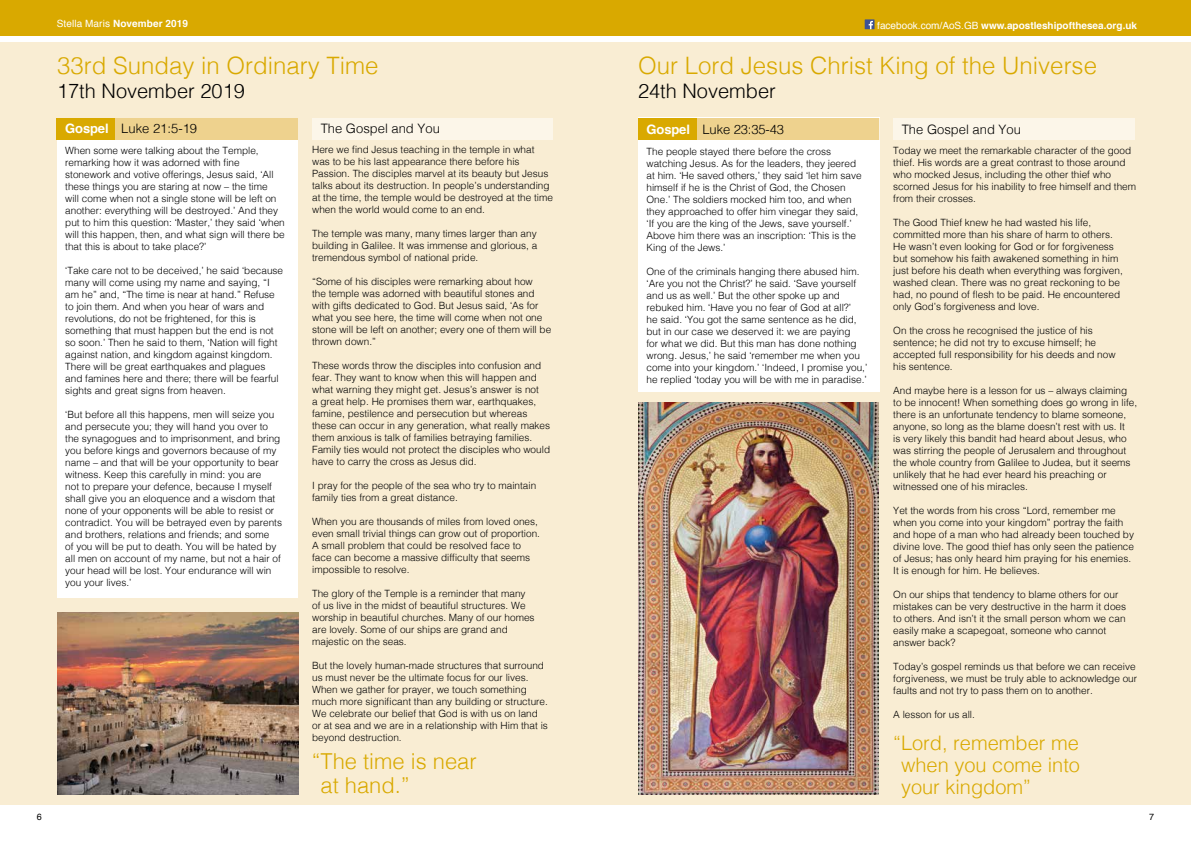
<style>
.page{position:relative;width:1191px;height:842px;background:#fff}
.page>*{position:absolute;margin:0;border:0;box-sizing:border-box;transform-origin:0 0}
.t1{font:300 24px "Helvetica";color:#d9a900}
.t2{font:300 22px/24.2px "Helvetica";color:#d9a900}
.t3{font:300 20px/22px "Helvetica";color:#d9a900;text-align:justify}
.t4{font:300 20px "Helvetica";color:#000}
.t5{font:300 13px "Helvetica";color:#000}
.t6{font:300 10px/12px "Helvetica";color:#000}
.t7{font:700 10px "Helvetica";color:#fff}
.t8{font:10px "Helvetica";letter-spacing:.01em;color:#fff}
.t9{font:9px "Helvetica";color:#000}
.s1{font-weight:700}
.s2{font-weight:400}
.s3{font-weight:700;color:#fff}
</style>
<div class="page">
<div style="left:0;top:43px;width:1191px;height:762px;background:#f9edd3"></div>
<div style="left:0;top:0;width:1191px;height:35px;background:#d9a900"></div>
<div style="left:864px;top:19px;width:10px;height:10px;background:#3e5293"></div>
<svg style="left:868px;top:21px;width:5px;height:8px"></svg>
<div style="left:893px;top:118px;width:241px;height:22px;background:#fcf6e9"></div>
<div style="left:638px;top:118px;width:241px;height:274px;background:#fff"></div>
<div style="left:638px;top:118px;width:240px;height:22px;background:#eed28e"></div>
<div style="left:638px;top:118px;width:58px;height:22px;background:#d9a900"></div>
<img style="left:638px;top:403px;width:240px;height:391px">
<div style="left:57px;top:118px;width:241px;height:480px;background:#fff"></div>
<div style="left:57px;top:118px;width:240px;height:22px;background:#eed28e"></div>
<div style="left:57px;top:118px;width:58px;height:22px;background:#d9a900"></div>
<div style="left:312px;top:118px;width:241px;height:22px;background:#fcf6e9"></div>
<img style="left:57px;top:612px;width:241px;height:182px">
<p class="t8" style="left:57px;top:16px;width:113px">Stella Maris <span class="s1">March 2019</span></p>
<p class="t7" style="left:113px;top:15px;width:77px">November 2019</p>
<p class="t7" style="left:877px;top:17px;width:261px"><span class="s2">facebook.com/AoS.GB</span> www.apostleshipofthesea.org.uk</p>
<h1 class="t1" style="left:638px;top:45px;width:460px">Our Lord Jesus Christ King of the Universe</h1>
<h3 class="t4" style="left:638px;top:74px;width:139px">24th November</h3>
<h3 class="t5" style="left:901px;top:118px;width:121px">The Gospel and You</h3>
<p class="t6" style="left:893px;top:144px;width:244px">Today we meet the remarkable character of the good thief. His words are a great contrast to those around who mocked Jesus, including the other thief who scorned Jesus for his inability to free himself and them from their crosses.</p>
<p class="t6" style="left:893px;top:216px;width:231px">The Good Thief knew he had wasted his life, committed more than his share of harm to others.<br>He wasn’t even looking for God or for forgiveness but somehow his faith awakened something in him just before his death when everything was forgiven, washed clean. There was no great reckoning to be had, no pound of flesh to be paid. He encountered only God’s forgiveness and love.</p>
<p class="t6" style="left:893px;top:324px;width:224px">On the cross he recognised the justice of his sentence; he did not try to excuse himself; he accepted full responsibility for his deeds and now his sentence.</p>
<p class="t6" style="left:893px;top:384px;width:245px">And maybe here is a lesson for us – always claiming to be innocent! When something does go wrong in life, there is an unfortunate tendency to blame someone, anyone, so long as the blame doesn’t rest with us. It<br>is very likely this bandit had heard about Jesus, who was stirring the people of Jerusalem and throughout the whole country from Galilee to Judea, but it seems unlikely that he had ever heard his preaching or witnessed one of his miracles.</p>
<p class="t6" style="left:893px;top:504px;width:242px">Yet the words from his cross “Lord, remember me when you come into your kingdom” portray the faith and hope of a man who had already been touched by divine love. The good thief has only seen the patience of Jesus; has only heard him praying for his enemies.<br>It is enough for him. He believes.</p>
<p class="t6" style="left:893px;top:588px;width:234px">On our ships that tendency to blame others for our mistakes can be very destructive in the harm it does to others. And isn’t it the small person whom we can easily make a scapegoat, someone who cannot answer back?</p>
<p class="t6" style="left:893px;top:660px;width:245px">Today’s gospel reminds us that before we can receive forgiveness, we must be truly able to acknowledge our faults and not try to pass them on to another.</p>
<p class="t6" style="left:893px;top:708px;width:83px">A lesson for us all.</p>
<h1 class="t1" style="left:57px;top:45px;width:323px">33rd Sunday in Ordinary Time</h1>
<h3 class="t4" style="left:57px;top:74px;width:189px">17th November 2019</h3>
<h3 class="t5" style="left:321px;top:117px;width:121px">The Gospel and You</h3>
<p class="t6" style="left:312px;top:143px;width:242px">Here we find Jesus teaching in the temple in what was to be his last appearance there before his Passion. The disciples marvel at its beauty but Jesus talks about its destruction. In people’s understanding at the time, the temple would be destroyed at the time when the world would come to an end.</p>
<p class="t6" style="left:312px;top:227px;width:227px;text-align:justify">The temple was many, many times larger than any building in Galilee. It was immense and glorious, a tremendous symbol of national pride.</p>
<p class="t6" style="left:312px;top:275px;width:240px">“Some of his disciples were remarking about how<br>the temple was adorned with beautiful stones and with gifts dedicated to God. But Jesus said, ‘As for what you see here, the time will come when not one stone will be left on another; every one of them will be thrown down.”</p>
<p class="t6" style="left:312px;top:359px;width:239px">These words throw the disciples into confusion and fear. They want to know when this will happen and what warning they might get. Jesus’s answer is not<br>a great help. He promises them war, earthquakes, famine, pestilence and persecution but whereas these can occur in any generation, what really makes them anxious is talk of families betraying families.<br>Family ties would not protect the disciples who would have to carry the cross as Jesus did.</p>
<p class="t6" style="left:312px;top:479px;width:225px">I pray for the people of the sea who try to maintain family ties from a great distance.</p>
<p class="t6" style="left:312px;top:515px;width:229px">When you are thousands of miles from loved ones, even small trivial things can grow out of proportion.<br>A small problem that could be resolved face to face can become a massive difficulty that seems impossible to resolve.</p>
<p class="t6" style="left:312px;top:587px;width:224px">The glory of the Temple is a reminder that many of us live in the midst of beautiful structures. We worship in beautiful churches. Many of our homes are lovely. Some of our ships are grand and majestic on the seas.</p>
<p class="t6" style="left:312px;top:659px;width:237px">But the lovely human-made structures that surround us must never be the ultimate focus for our lives.<br>When we gather for prayer, we touch something much more significant than any building or structure.<br>We celebrate our belief that God is with us on land or at sea and we are in a relationship with Him that is beyond destruction.</p>
<h3 class="t5" style="left:65px;top:117px;width:133px"><span class="s3">Gospel</span> Luke 21:5-19</h3>
<p class="t6" style="left:65px;top:143px;width:221px">When some were talking about the Temple, remarking how it was adorned with fine stonework and votive offerings, Jesus said, ‘All these things you are staring at now – the time<br>will come when not a single stone will be left on another: everything will be destroyed.’ And they put to him this question: ‘Master,’ they said ‘when will this happen, then, and what sign will there be that this is about to take place?’</p>
<p class="t6" style="left:65px;top:263px;width:219px">‘Take care not to be deceived,’ he said ‘because many will come using my name and saying, “I am he” and, “The time is near at hand.” Refuse to join them. And when you hear of wars and revolutions, do not be frightened, for this is something that must happen but the end is not so soon.’ Then he said to them, ‘Nation will fight against nation, and kingdom against kingdom.<br>There will be great earthquakes and plagues and famines here and there; there will be fearful sights and great signs from heaven.</p>
<p class="t6" style="left:65px;top:407px;width:218px">‘But before all this happens, men will seize you and persecute you; they will hand you over to the synagogues and to imprisonment, and bring you before kings and governors because of my name – and that will be your opportunity to bear witness. Keep this carefully in mind: you are<br>not to prepare your defence, because I myself shall give you an eloquence and a wisdom that none of your opponents will be able to resist or contradict. You will be betrayed even by parents and brothers, relations and friends; and some<br>of you will be put to death. You will be hated by all men on account of my name, but not a hair of your head will be lost. Your endurance will win you your lives.’</p>
<h3 class="t5" style="left:646px;top:119px;width:139px"><span class="s3">Gospel</span> Luke 23:35‑43</h3>
<p class="t6" style="left:646px;top:145px;width:217px">The people stayed there before the cross watching Jesus. As for the leaders, they jeered at him. ‘He saved others,’ they said ‘let him save himself if he is the Christ of God, the Chosen One.’ The soldiers mocked him too, and when they approached to offer him vinegar they said, ‘If you are the king of the Jews, save yourself.’ Above him there was an inscription: ‘This is the King of the Jews.’</p>
<p class="t6" style="left:646px;top:265px;width:222px">One of the criminals hanging there abused him. ‘Are you not the Christ?’ he said. ‘Save yourself and us as well.’ But the other spoke up and rebuked him. ‘Have you no fear of God at all?’<br>he said. ‘You got the same sentence as he did, but in our case we deserved it: we are paying<br>for what we did. But this man has done nothing wrong. Jesus,’ he said ‘remember me when you come into your kingdom.’ ‘Indeed, I promise you,’ he replied ‘today you will be with me in paradise.’</p>
<h3 class="t3" style="left:901px;top:731px;width:180px;text-indent:-8px">“Lord, remember me when you come into your kingdom”</h3>
<h2 class="t2" style="left:320px;top:747px;width:158px;text-indent:-9px">“The time is near at hand.”</h2>
<p class="t9" style="left:37px;top:810px;width:7px">6</p>
<p class="t9" style="left:1149px;top:810px;width:7px">7</p>
</div>
